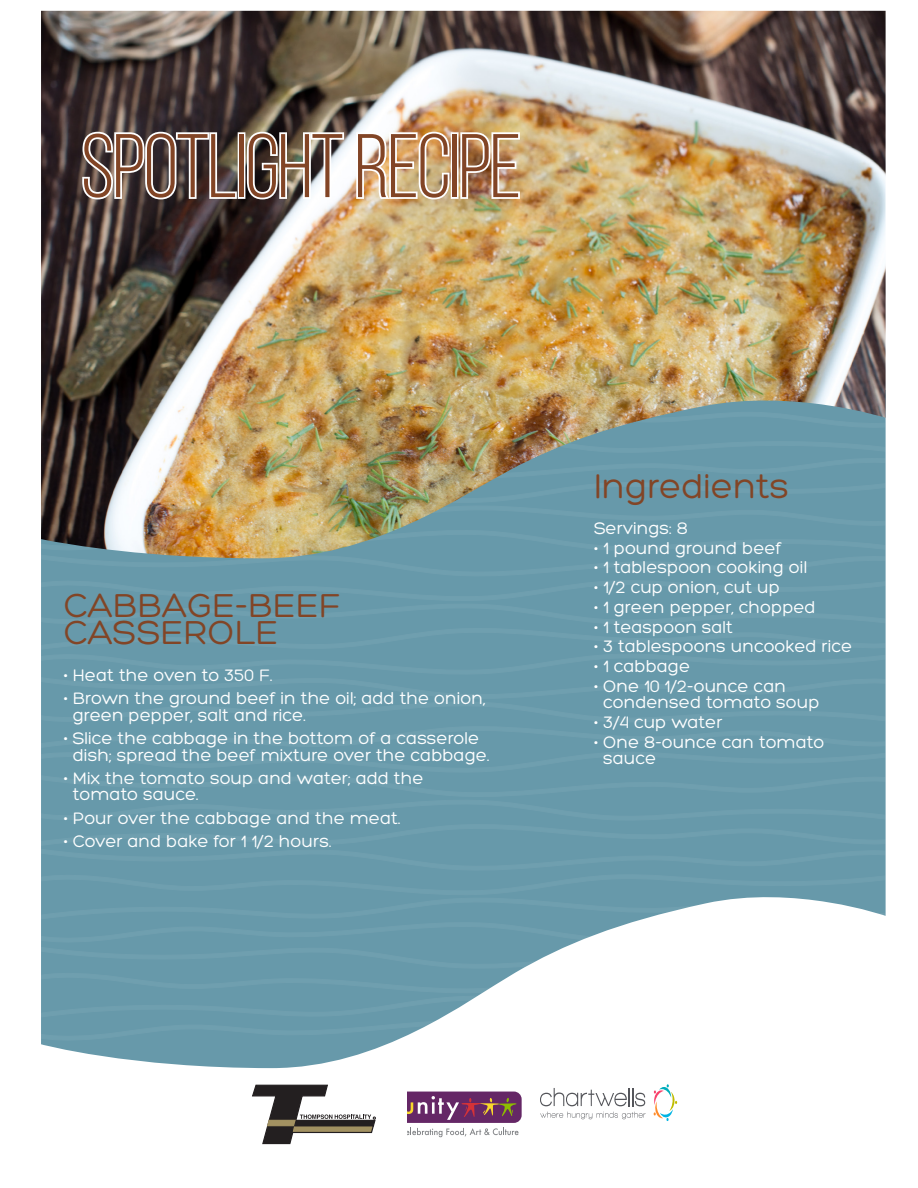
<style>
.page{position:relative;width:918px;height:1188px;background:#fff}
.page>*{position:absolute;margin:0;border:0;box-sizing:border-box;transform-origin:0 0}
.t1{font:90px "Bebas Neue";letter-spacing:-.02em;color:#824526}
.t2{font:36px/27px "Hero";color:#824526}
.t3{font:18px/16.5px "Hero";color:#fff}
</style>
<div class="page">
<svg style="left:407px;top:1092px;width:115px;height:45px"></svg>
<svg style="left:252px;top:1084px;width:124px;height:60px"></svg>
<svg style="left:653px;top:1084px;width:24px;height:37px"></svg>
<svg style="left:540px;top:1088px;width:105px;height:18px"></svg>
<svg style="left:540px;top:1112px;width:106px;height:7px"></svg>
<svg style="left:41px;top:1043px;width:349px;height:25px;fill:#6799aa"></svg>
<svg style="left:41px;top:558px;width:845px;height:485px;background:#7ba6b5"></svg>
<img style="left:41px;top:11px;width:845px;height:547px">
<svg style="left:80px;top:130px;width:159px;height:71px"></svg>
<div style="left:238px;top:132px;width:7px;height:67px;border:4px solid #fff"></div>
<img style="left:245px;top:130px;width:101px;height:71px">
<img style="left:354px;top:130px;width:97px;height:71px">
<div style="left:451px;top:132px;width:8px;height:67px;border:4px solid #fff"></div>
<img style="left:459px;top:130px;width:63px;height:71px">
<p class="t1" style="left:81px;top:118px;width:442px">SPOTLIGHT RECIPE</p>
<p class="t2" style="left:64px;top:592px;width:279px">CABBAGE-BEEF<br>CASSEROLE</p>
<p class="t3" style="left:64px;top:667px;width:211px">• Heat the oven to 350 F.</p>
<p class="t3" style="left:73px;top:690px;width:414px;text-indent:-9px">• Brown the ground beef in the oil; add the onion, green pepper, salt and rice.</p>
<p class="t3" style="left:64px;top:730px;width:427px;text-align:center">• Slice the cabbage in the bottom of a casserole dish; spread the beef mixture over the cabbage.</p>
<p class="t3" style="left:73px;top:770px;width:352px;text-indent:-9px">• Mix the tomato soup and water; add the tomato sauce.</p>
<p class="t3" style="left:64px;top:810px;width:338px">• Pour over the cabbage and the meat.</p>
<p class="t3" style="left:64px;top:833px;width:270px">• Cover and bake for 1 1/2 hours.</p>
<p class="t2" style="left:594px;top:473px;width:197px">Ingredients</p>
<p class="t3" style="left:594px;top:520px;width:96px">Servings: 8</p>
<p class="t3" style="left:594px;top:540px;width:189px">• 1 pound ground beef</p>
<p class="t3" style="left:594px;top:559px;width:215px">• 1 tablespoon cooking oil</p>
<p class="t3" style="left:594px;top:579px;width:187px">• 1/2 cup onion, cut up</p>
<p class="t3" style="left:594px;top:599px;width:223px">• 1 green pepper, chopped</p>
<p class="t3" style="left:594px;top:619px;width:141px">• 1 teaspoon salt</p>
<p class="t3" style="left:594px;top:638px;width:260px">• 3 tablespoons uncooked rice</p>
<p class="t3" style="left:594px;top:658px;width:98px">• 1 cabbage</p>
<p class="t3" style="left:603px;top:678px;width:218px;text-indent:-9px">• One 10 1/2-ounce can condensed tomato soup</p>
<p class="t3" style="left:594px;top:714px;width:130px">• 3/4 cup water</p>
<p class="t3" style="left:603px;top:734px;width:223px;text-indent:-9px">• One 8-ounce can tomato sauce</p>
</div>
